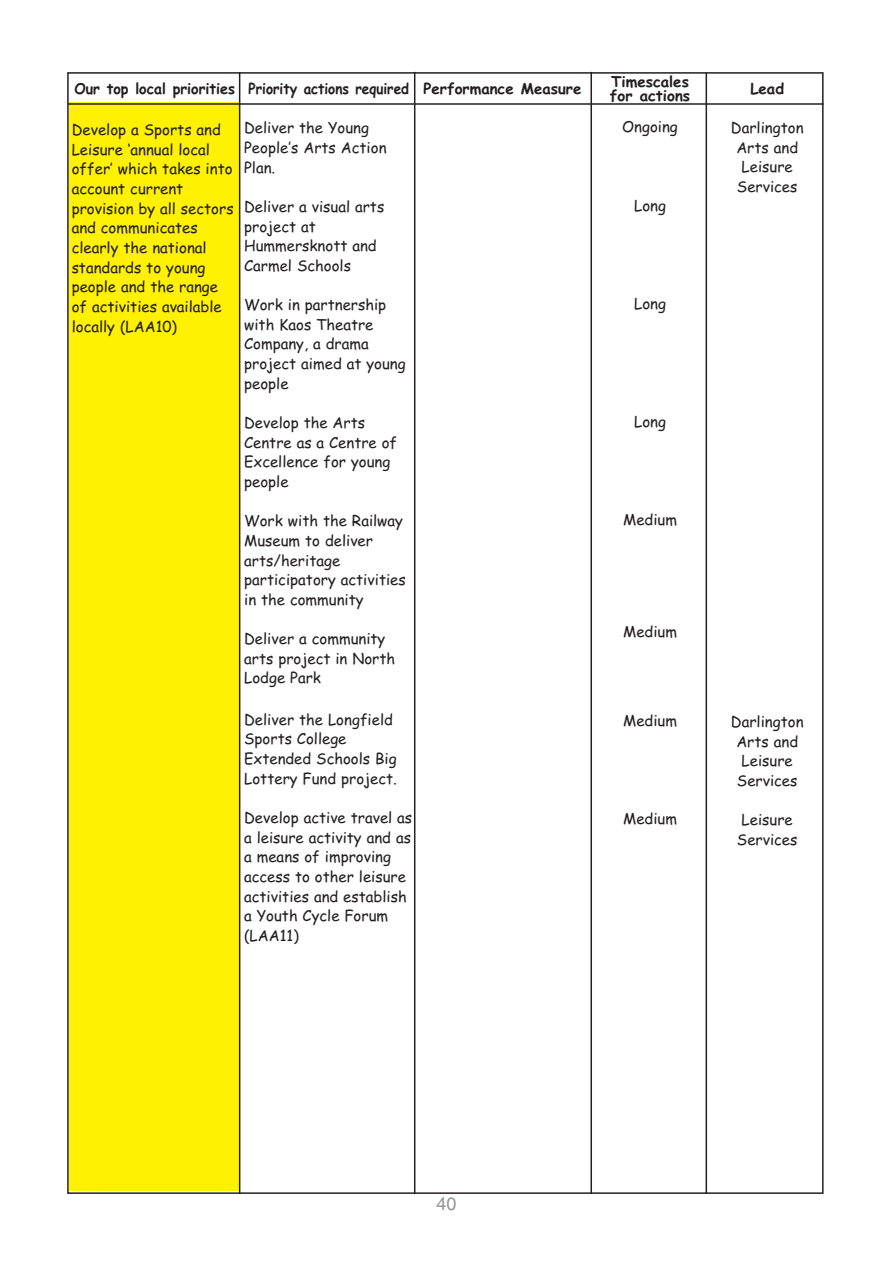
<style>
.page{position:relative;width:893px;height:1263px;background:#fff}
.page>*{position:absolute;margin:0;border:0;box-sizing:border-box;transform-origin:0 0}
.t1{font:18px "Helvetica";color:#939598}
.t2{font:15px/19.6px "Comic Sans MS";color:#231f20}
.t3{font:700 15px/13.5px "Comic Sans MS";color:#231f20}
.t4{font:700 15px "Comic Sans MS";color:#231f20;scale:.9 1}
.t5{font:700 15px "Comic Sans MS";color:#231f20;scale:.95 1}
</style>
<div class="page">
<div style="left:69px;top:102px;width:170px;height:1089px;background:#fff101"></div>
<hr style="left:68px;top:103px;width:756px;height:2px;background:#231f20">
<hr style="left:239px;top:72px;width:1px;height:1122px;background:#231f20">
<hr style="left:414px;top:72px;width:1px;height:1122px;background:#231f20">
<hr style="left:590px;top:72px;width:2px;height:1122px;background:#231f20">
<hr style="left:706px;top:73px;width:1px;height:1121px;background:#231f20">
<p class="t5" style="left:74px;top:80px;width:171px">Our top local priorities</p>
<p class="t2" style="left:72px;top:120px;width:163px">Develop a Sports and<br>Leisure ‘annual local offer’ which takes into account current provision by all sectors and communicates clearly the national standards to young people and the range of activities available locally (LAA10)</p>
<p class="t4" style="left:249px;top:80px;width:180px">Priority actions required</p>
<p class="t2" style="left:244px;top:118px;width:144px">Deliver the Young<br>People’s Arts Action<br>Plan.</p>
<p class="t2" style="left:244px;top:197px;width:142px">Deliver a visual arts project at<br>Hummersknott and<br>Carmel Schools</p>
<p class="t2" style="left:244px;top:295px;width:163px">Work in partnership with Kaos Theatre<br>Company, a drama project aimed at young people</p>
<p class="t2" style="left:244px;top:413px;width:155px">Develop the Arts<br>Centre as a Centre of<br>Excellence for young people</p>
<p class="t2" style="left:244px;top:511px;width:163px">Work with the Railway<br>Museum to deliver arts/heritage participatory activities in the community</p>
<p class="t2" style="left:244px;top:629px;width:153px">Deliver a community arts project in North<br>Lodge Park</p>
<p class="t2" style="left:244px;top:710px;width:154px">Deliver the Longfield<br>Sports College<br>Extended Schools Big<br>Lottery Fund project.</p>
<p class="t2" style="left:244px;top:808px;width:170px">Develop active travel as a leisure activity and as a means of improving access to other leisure activities and establish a Youth Cycle Forum (LAA11)</p>
<p class="t3" style="left:610px;top:76px;width:82px">Timescales for actions</p>
<p class="t2" style="left:622px;top:117px;width:57px">Ongoing</p>
<p class="t3" style="left:423px;top:82px;width:160px">Performance Measure</p>
<p class="t3" style="left:750px;top:82px;width:35px">Lead</p>
<p class="t2" style="left:731px;top:118px;width:74px;text-align:center">Darlington<br>Arts and<br>Leisure<br>Services</p>
<p class="t2" style="left:634px;top:196px;width:33px">Long</p>
<p class="t2" style="left:634px;top:294px;width:33px">Long</p>
<p class="t2" style="left:634px;top:412px;width:33px">Long</p>
<p class="t2" style="left:623px;top:510px;width:55px">Medium</p>
<p class="t2" style="left:623px;top:622px;width:55px">Medium</p>
<p class="t2" style="left:623px;top:711px;width:55px">Medium</p>
<p class="t2" style="left:623px;top:809px;width:55px">Medium</p>
<p class="t2" style="left:731px;top:712px;width:74px;text-align:center">Darlington<br>Arts and<br>Leisure<br>Services</p>
<p class="t2" style="left:737px;top:810px;width:62px;text-align:center">Leisure<br>Services</p>
<p class="t1" style="left:436px;top:1197px;width:22px">40</p>
</div>
